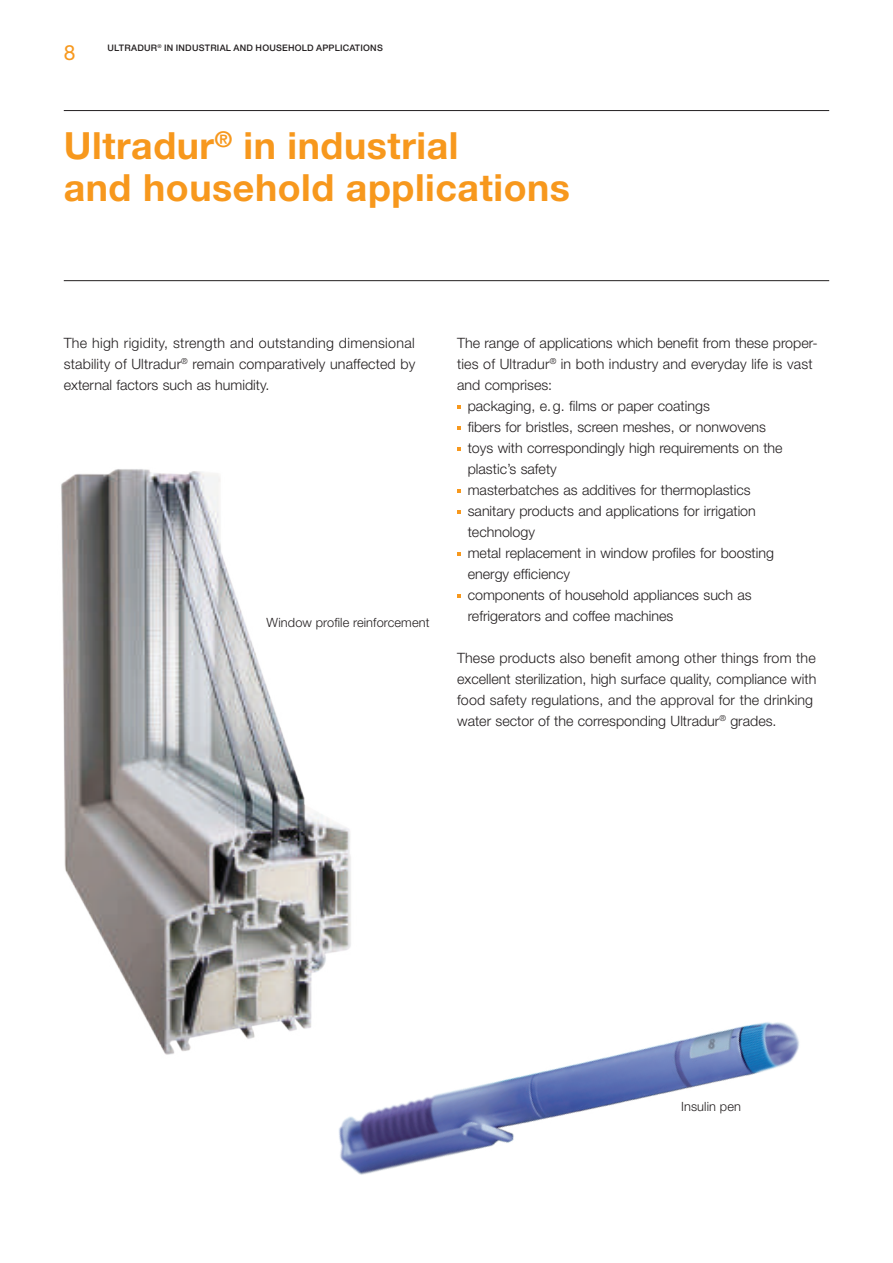
<style>
.page{position:relative;width:893px;height:1263px;background:#fff}
.page>*{position:absolute;margin:0;border:0;box-sizing:border-box;transform-origin:0 0}
.t1{font:700 37.5px/42px "Helvetica Neue LT Pro";letter-spacing:.015em;color:#f7981d}
.t2{font:21px "Helvetica Neue LT Pro";color:#f7981d}
.t3{font:300 14.25px/21px "Helvetica Neue LT Pro";color:#231f20;text-align:justify}
.t4{font:300 12.75px "Helvetica Neue LT Pro";letter-spacing:.01em;color:#231f20}
.t5{font:500 9px "Helvetica Neue LT Pro";letter-spacing:.025em;color:#231f20}
</style>
<div class="page">
<hr style="left:64px;top:110px;width:765px;height:1px;background:#231f20">
<hr style="left:64px;top:280px;width:765px;height:1px;background:#231f20">
<svg style="left:457px;top:405px;width:4px;height:4px"></svg>
<svg style="left:457px;top:426px;width:4px;height:4px"></svg>
<svg style="left:457px;top:447px;width:4px;height:4px"></svg>
<svg style="left:457px;top:489px;width:4px;height:4px"></svg>
<svg style="left:457px;top:510px;width:4px;height:4px"></svg>
<svg style="left:457px;top:552px;width:4px;height:4px"></svg>
<svg style="left:457px;top:594px;width:4px;height:4px"></svg>
<img style="left:339px;top:1022px;width:460px;height:153px">
<img style="left:61px;top:469px;width:366px;height:596px">
<h2 class="t2" style="left:64px;top:40px;width:13px">8</h2>
<p class="t5" style="left:107px;top:43px;width:218px">ULTRADUR<sup>®</sup> IN INDUS TRIAL AND HOUS EHOLD APPL</p>
<p class="t5" style="left:340px;top:43px;width:34px">ICATIONS</p>
<h1 class="t1" style="left:64px;top:124px;width:508px">Ultradur<sup>®</sup> in industrial<br>and household applications</h1>
<p class="t3" style="left:64px;top:332px;width:353px">The high rigidity, strength and outstanding dimensional stability of Ultradur<sup>®</sup> remain comparatively unaffected by external factors such as humidity.</p>
<p class="t4" style="left:266px;top:614px;width:165px">Window profile reinforcement</p>
<p class="t3" style="left:457px;top:332px;width:362px">The range of applications which benefit from these proper-</p>
<p class="t3" style="left:457px;top:353px;width:357px">ties of Ultradur<sup>®</sup> in both industry and everyday life is vast</p>
<p class="t3" style="left:457px;top:374px;width:97px">and comprises:</p>
<p class="t3" style="left:468px;top:395px;width:244px">packaging, e.g. films or paper coatings</p>
<p class="t3" style="left:468px;top:416px;width:300px">fibers for bristles, screen meshes, or nonwovens</p>
<p class="t3" style="left:468px;top:437px;width:316px">toys with correspondingly high requirements on the</p>
<p class="t3" style="left:468px;top:458px;width:91px">plastic’s safety</p>
<p class="t3" style="left:468px;top:479px;width:284px">masterbatches as additives for thermoplastics</p>
<p class="t3" style="left:468px;top:500px;width:290px">sanitary products and applications for irrigation</p>
<p class="t3" style="left:468px;top:521px;width:69px">technology</p>
<p class="t3" style="left:468px;top:542px;width:308px">metal replacement in window profiles for boosting</p>
<p class="t3" style="left:468px;top:563px;width:104px">energy efficiency</p>
<p class="t3" style="left:468px;top:584px;width:285px">components of household appliances such as</p>
<p class="t3" style="left:468px;top:605px;width:207px">refrigerators and coffee machines</p>
<p class="t3" style="left:457px;top:647px;width:361px;text-align:left">These products also benefit among other things from the excellent sterilization, high surface quality, compliance with food safety regulations, and the approval for the drinking water sector of the corresponding Ultradur<sup>®</sup> grades.</p>
<p class="t4" style="left:681px;top:1098px;width:61px">Insulin pen</p>
</div>
